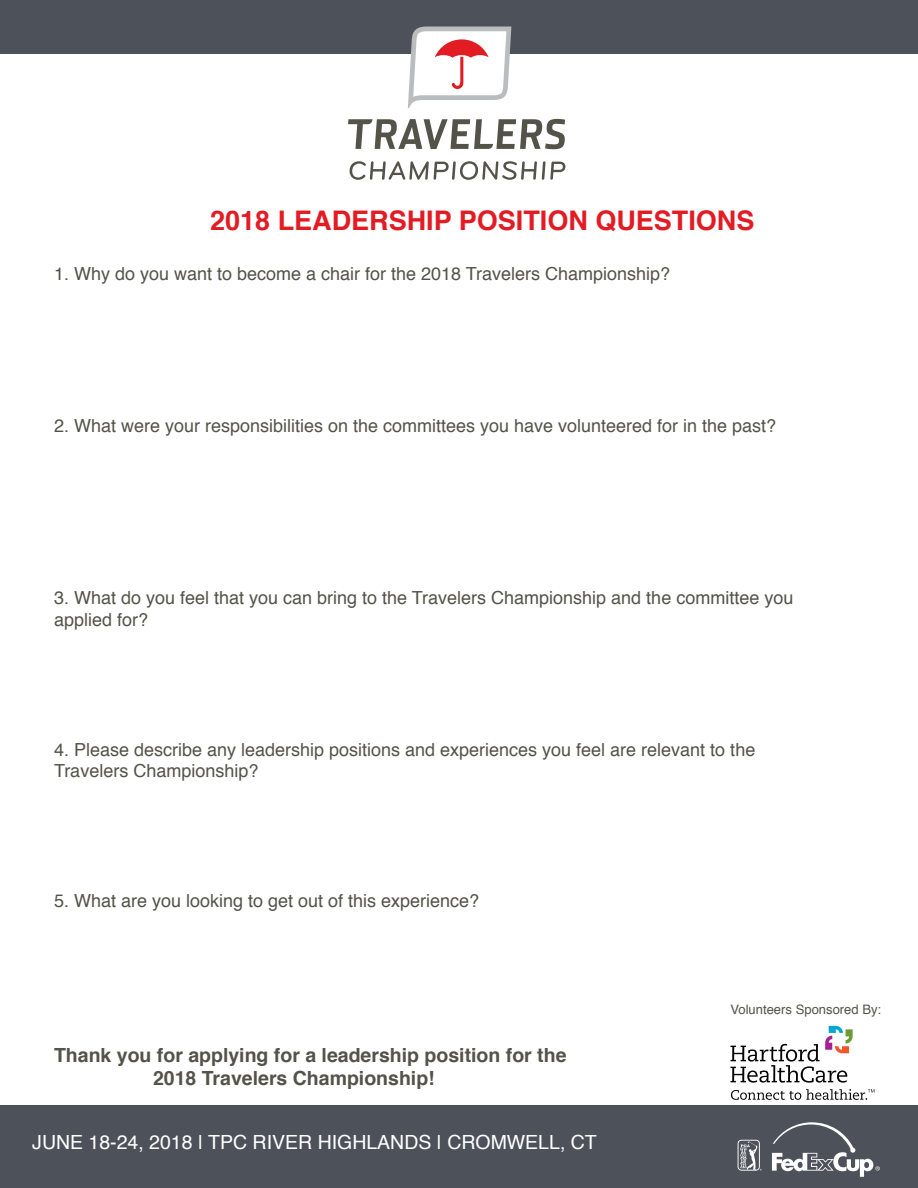
<style>
.page{position:relative;width:918px;height:1188px;background:#fff}
.page>*{position:absolute;margin:0;border:0;box-sizing:border-box;transform-origin:0 0}
.t1{font:700 27px "Helvetica";color:#e31b23}
.t2{font:700 19.5px "Helvetica";color:#54534a}
.t3{font:19.5px "Helvetica";color:#fff}
.t4{font:18px/21.6px "Helvetica";color:#54534a}
.t5{font:13.05px "Helvetica";color:#54534a}
</style>
<div class="page">
<div style="left:0;top:0;width:918px;height:54px;background:#4d525a"></div>
<div style="left:0;top:1106px;width:918px;height:82px;background:#4d525a"></div>
<svg style="left:738px;top:1140px;width:24px;height:31px"></svg>
<svg style="left:772px;top:1122px;width:108px;height:55px"></svg>
<svg style="left:731px;top:1089px;width:143px;height:11px"></svg>
<svg style="left:731px;top:1026px;width:122px;height:57px"></svg>
<svg style="left:348px;top:119px;width:217px;height:30px"></svg>
<svg style="left:349px;top:161px;width:216px;height:19px"></svg>
<svg style="left:408px;top:27px;width:103px;height:81px"></svg>
<p class="t1" style="left:210px;top:199px;width:546px">2018 LEADERSHIP POSITION QUESTIONS</p>
<p class="t4" style="left:54px;top:264px;width:618px">1. Why do you want to become a chair for the 2018 Travelers Championship?</p>
<p class="t4" style="left:54px;top:415px;width:724px">2. What were your responsibilities on the committees you have volunteered for in the past?</p>
<p class="t4" style="left:54px;top:588px;width:741px">3. What do you feel that you can bring to the Travelers Championship and the committee you</p>
<p class="t4" style="left:54px;top:609px;width:96px">applied for?</p>
<p class="t4" style="left:54px;top:739px;width:703px">4. Please describe any leadership positions and experiences you feel are relevant to the<br>Travelers Championship?</p>
<p class="t4" style="left:54px;top:890px;width:427px">5. What are you looking to get out of this experience?</p>
<p class="t2" style="left:54px;top:1039px;width:514px">Thank you for applying for a leadership position for the</p>
<p class="t2" style="left:153px;top:1062px;width:283px">2018 Travelers Championship!</p>
<p class="t3" style="left:32px;top:1128px;width:566px">JUNE 18-24, 2018 | TPC RIVER HIGHLANDS | CROMWELL, CT</p>
<p class="t5" style="left:731px;top:1000px;width:152px">Volunteers Sponsored By:</p>
</div>
